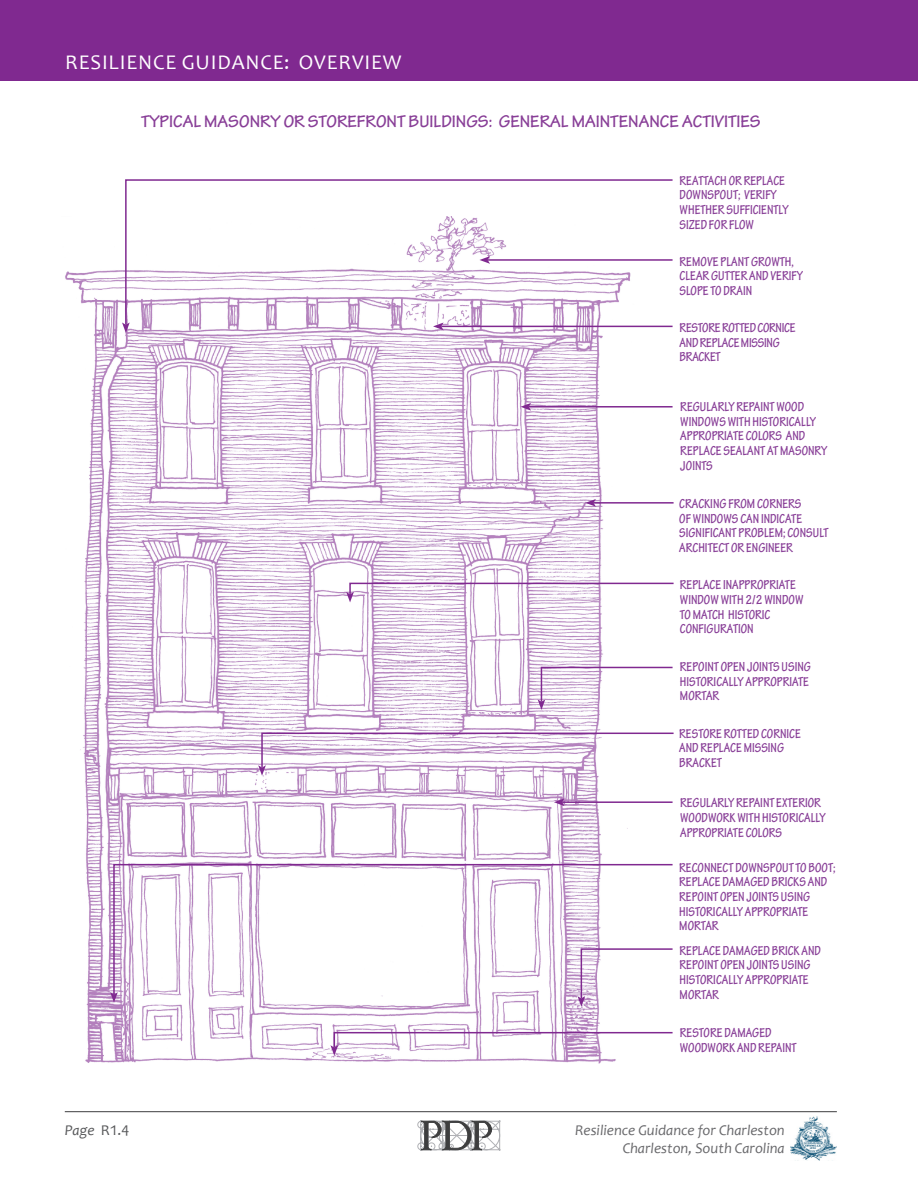
<style>
.page{position:relative;width:918px;height:1188px;background:#fff}
.page>*{position:absolute;margin:0;border:0;box-sizing:border-box;transform-origin:0 0}
.t1{font:21px "Candara";letter-spacing:.04em;color:#fff}
.t2{font:700 18px "Tekton Pro";color:#883e97;scale:.95 1}
.t3{font:italic 15px/18px "Candara";color:#69696c;text-align:right}
.t4{font:italic 15px "Candara";color:#57585a}
.t5{font:700 condensed 13.8px/14.5px "Tekton Pro";color:#883e97;scale:.95 1}
.t6{font:700 condensed 13.8px/14.5px "Tekton Pro";letter-spacing:-.02em;color:#883e97;scale:.95 1}
.s1{font-style:normal}
</style>
<div class="page">
<hr style="left:65px;top:1111px;width:772px;height:1px;background:#3e3e3f">
<svg style="left:417px;top:1120px;width:84px;height:31px"></svg>
<img style="left:790px;top:1116px;width:47px;height:44px">
<div style="left:0;top:0;width:918px;height:81px;background:#802990"></div>
<img style="left:65px;top:270px;width:570px;height:793px">
<hr style="left:594px;top:502px;width:80px;height:2px;background:#802990">
<svg style="left:585px;top:499px;width:11px;height:8px"></svg>
<svg style="left:330px;top:1031px;width:343px;height:25px"></svg>
<svg style="left:124px;top:179px;width:549px;height:147px"></svg>
<svg style="left:122px;top:322px;width:8px;height:11px"></svg>
<hr style="left:529px;top:406px;width:144px;height:2px;background:#802990">
<svg style="left:521px;top:403px;width:10px;height:8px"></svg>
<hr style="left:562px;top:801px;width:111px;height:2px;background:#802990">
<svg style="left:554px;top:798px;width:10px;height:8px"></svg>
<hr style="left:441px;top:326px;width:232px;height:1px;background:#802990">
<svg style="left:433px;top:323px;width:11px;height:7px"></svg>
<svg style="left:346px;top:582px;width:328px;height:20px"></svg>
<svg style="left:538px;top:666px;width:135px;height:44px"></svg>
<svg style="left:258px;top:732px;width:416px;height:44px"></svg>
<svg style="left:578px;top:996px;width:57px;height:11px"></svg>
<svg style="left:112px;top:863px;width:561px;height:133px"></svg>
<svg style="left:110px;top:992px;width:8px;height:11px"></svg>
<h1 class="t1" style="left:65px;top:49px;width:338px">RESILIENCE GUIDANCE: OVERVIEW</h1>
<h2 class="t2" style="left:141px;top:110px;width:654px">TYPICAL MASONRY OR STOREFRONT BUILDINGS: GENERAL MAINTENANCE ACTIVITIES</h2>
<p class="t5" style="left:680px;top:174px;width:116px">REATTACH OR REPLACE<br>DOWNSPOUT; VERIFY<br>WHETHER SUFFICIENTLY<br>SIZED FOR FLOW</p>
<p class="t5" style="left:680px;top:254px;width:131px">REMOVE PLANT GROWTH,<br>CLEAR GUTTER AND VERIFY<br>SLOPE TO DRAIN</p>
<p class="t6" style="left:680px;top:321px;width:124px">RESTORE ROTTED CORNICE<br>AND REPLACE MISSING<br>BRACKET</p>
<p class="t5" style="left:680px;top:400px;width:156px">REGULARLY REPAINT WOOD<br>WINDOWS WITH HISTORICALLY<br>APPROPRIATE COLORS AND<br>REPLACE SEALANT AT MASONRY<br>JOINTS</p>
<p class="t5" style="left:679px;top:497px;width:158px">CRACKING FROM CORNERS<br>OF WINDOWS CAN INDICATE<br>SIGNIFICANT PROBLEM; CONSULT<br>ARCHITECT OR ENGINEER</p>
<p class="t5" style="left:680px;top:578px;width:132px">REPLACE INAPPROPRIATE<br>WINDOW WITH 2/2 WINDOW<br>TO MATCH HISTORIC<br>CONFIGURATION</p>
<p class="t5" style="left:680px;top:660px;width:139px">REPOINT OPEN JOINTS USING<br>HISTORICALLY APPROPRIATE<br>MORTAR</p>
<p class="t5" style="left:679px;top:726px;width:129px">RESTORE ROTTED CORNICE<br>AND REPLACE MISSING<br>BRACKET</p>
<p class="t5" style="left:680px;top:796px;width:155px">REGULARLY REPAINT EXTERIOR<br>WOODWORK WITH HISTORICALLY<br>APPROPRIATE COLORS</p>
<p class="t5" style="left:679px;top:860px;width:166px">RECONNECT DOWNSPOUT TO BOOT;<br>REPLACE DAMAGED BRICKS AND<br>REPOINT OPEN JOINTS USING<br>HISTORICALLY APPROPRIATE<br>MORTAR</p>
<p class="t5" style="left:680px;top:943px;width:150px">REPLACE DAMAGED BRICK AND<br>REPOINT OPEN JOINTS USING<br>HISTORICALLY APPROPRIATE<br>MORTAR</p>
<p class="t4" style="left:65px;top:1121px;width:66px">Page <span class="s1">R1.4</span></p>
<p class="t5" style="left:680px;top:1026px;width:124px">RESTORE DAMAGED<br>WOODWORK AND REPAINT</p>
<p class="t3" style="left:575px;top:1121px;width:211px">Resilience Guidance for Charleston<br>Charleston, South Carolina</p>
</div>
